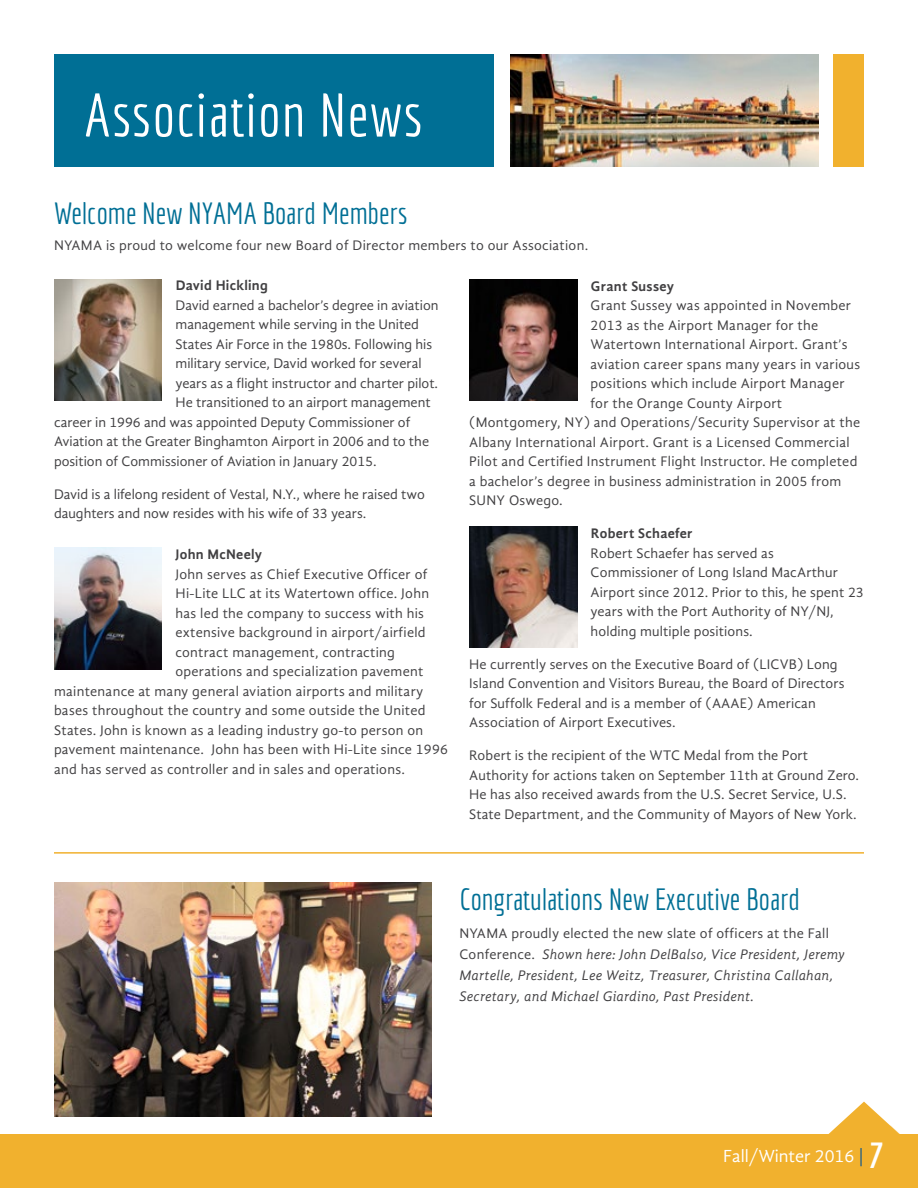
<style>
.page{position:relative;width:918px;height:1188px;background:#fff}
.page>*{position:absolute;margin:0;border:0;box-sizing:border-box;transform-origin:0 0}
.t1{font:60px "Economica";letter-spacing:.02em;color:#fff}
.t2{font:30px "Economica";color:#006f95}
.t3{font:18px "Gandhi Sans";color:#fff}
.t4{font:14.25px/19.5px "Gandhi Sans";letter-spacing:.01em;color:#414042}
.t5{font:italic 14.25px/21px "Gandhi Sans";letter-spacing:.02em;color:#414042}
.t6{font:700 14.25px "Gandhi Sans";letter-spacing:.02em;color:#414042}
.s1{font-style:normal}
.s2{color:#005295}
.s3{font-family:"Economica";font-weight:700;font-size:36px}
</style>
<div class="page">
<img style="left:511px;top:54px;width:308px;height:113px">
<div style="left:54px;top:54px;width:439px;height:113px;background:#006f95"></div>
<div style="left:834px;top:54px;width:30px;height:113px;background:#f1b12e"></div>
<img style="left:54px;top:279px;width:108px;height:121px">
<img style="left:54px;top:548px;width:108px;height:121px">
<img style="left:469px;top:279px;width:108px;height:121px">
<img style="left:469px;top:526px;width:108px;height:122px">
<img style="left:54px;top:882px;width:378px;height:235px">
<hr style="left:54px;top:852px;width:810px;height:2px;background:#f1b12e">
<div style="left:0;top:1134px;width:918px;height:54px;background:#f1b12e"></div>
<svg style="left:828px;top:1102px;width:72px;height:32px"></svg>
<h1 class="t1" style="left:84px;top:81px;width:340px">Association News</h1>
<h2 class="t2" style="left:54px;top:196px;width:355px">Welcome New NYAMA Board Members</h2>
<p class="t4" style="left:54px;top:236px;width:536px">NYAMA is proud to welcome four new Board of Director members to our Association.</p>
<p class="t6" style="left:176px;top:277px;width:94px">David Hickling</p>
<p class="t4" style="left:176px;top:295px;width:265px">David earned a bachelor’s degree in aviation</p>
<p class="t4" style="left:176px;top:315px;width:245px">management while serving in the United</p>
<p class="t4" style="left:176px;top:334px;width:258px">States Air Force in the 1980s. Following his</p>
<p class="t4" style="left:176px;top:354px;width:248px">military service, David worked for several</p>
<p class="t4" style="left:176px;top:373px;width:264px">years as a flight instructor and charter pilot.</p>
<p class="t4" style="left:176px;top:393px;width:257px">He transitioned to an airport management</p>
<p class="t4" style="left:54px;top:412px;width:358px">career in 1996 and was appointed Deputy Commissioner of</p>
<p class="t4" style="left:54px;top:432px;width:377px">Aviation at the Greater Binghamton Airport in 2006 and to the</p>
<p class="t4" style="left:54px;top:451px;width:324px">position of Commissioner of Aviation in January 2015.</p>
<p class="t4" style="left:54px;top:484px;width:372px">David is a lifelong resident of Vestal, N.Y., where he raised two daughters and now resides with his wife of 33 years.</p>
<p class="t6" style="left:176px;top:546px;width:88px">John McNeely</p>
<p class="t4" style="left:176px;top:564px;width:253px">John serves as Chief Executive Officer of</p>
<p class="t4" style="left:176px;top:584px;width:255px">Hi-Lite LLC at its Watertown office. John</p>
<p class="t4" style="left:176px;top:603px;width:250px">has led the company to success with his</p>
<p class="t4" style="left:176px;top:623px;width:252px">extensive background in airport/airfield</p>
<p class="t4" style="left:176px;top:642px;width:221px">contract management, contracting</p>
<p class="t4" style="left:176px;top:662px;width:249px">operations and specialization pavement</p>
<p class="t4" style="left:54px;top:681px;width:371px">maintenance at many general aviation airports and military</p>
<p class="t4" style="left:54px;top:701px;width:373px">bases throughout the country and some outside the United</p>
<p class="t4" style="left:54px;top:720px;width:371px">States. John is known as a leading industry go-to person on</p>
<p class="t4" style="left:54px;top:740px;width:396px">pavement maintenance. John has been with Hi-Lite since 1996</p>
<p class="t4" style="left:54px;top:759px;width:352px">and has served as controller and in sales and operations.</p>
<p class="t6" style="left:591px;top:278px;width:85px">Grant Sussey</p>
<p class="t4" style="left:591px;top:296px;width:262px">Grant Sussey was appointed in November</p>
<p class="t4" style="left:591px;top:315px;width:229px">2013 as the Airport Manager for the</p>
<p class="t4" style="left:591px;top:335px;width:258px">Watertown International Airport. Grant’s</p>
<p class="t4" style="left:591px;top:354px;width:271px">aviation career spans many years in various</p>
<p class="t4" style="left:591px;top:374px;width:255px">positions which include Airport Manager</p>
<p class="t4" style="left:591px;top:393px;width:193px">for the Orange County Airport</p>
<p class="t4" style="left:469px;top:413px;width:393px">(Montgomery, NY) and Operations/Security Supervisor at the</p>
<p class="t4" style="left:469px;top:432px;width:382px">Albany International Airport. Grant is a Licensed Commercial</p>
<p class="t4" style="left:469px;top:452px;width:390px">Pilot and Certified Instrument Flight Instructor. He completed</p>
<p class="t4" style="left:469px;top:471px;width:374px">a bachelor’s degree in business administration in 2005 from</p>
<p class="t4" style="left:469px;top:491px;width:95px">SUNY Oswego.</p>
<p class="t6" style="left:591px;top:525px;width:103px">Robert Schaefer</p>
<p class="t4" style="left:591px;top:543px;width:275px">Robert Schaefer has served as Commissioner of Long Island MacArthur Airport since 2012. Prior to this, he spent 23 years with the Port Authority of NY/NJ, holding multiple positions.</p>
<p class="t4" style="left:469px;top:654px;width:377px">He currently serves on the Executive Board of (LICVB) Long Island Convention and Visitors Bureau, the Board of Directors for Suffolk Federal and is a member of (AAAE) American Association of Airport Executives.</p>
<p class="t4" style="left:469px;top:746px;width:392px">Robert is the recipient of the WTC Medal from the Port Authority for actions taken on September 11th at Ground Zero.<br>He has also received awards from the U.S. Secret Service, U.S.<br>State Department, and the Community of Mayors of New York.</p>
<h2 class="t2" style="left:459px;top:883px;width:342px">Congratulations New Executive Board</h2>
<p class="t5" style="left:459px;top:923px;width:387px"><span class="s1">NYAMA proudly elected the new slate of officers at the Fall Conference.</span> Shown here: John DelBalso, Vice President, Jeremy Martelle, President, Lee Weitz, Treasurer, Christina Callahan, Secretary, and Michael Giardino, Past President.</p>
<p class="t3" style="left:723px;top:1145px;width:162px">Fall/Winter 2016 <span class="s2">|</span> <span class="s3">7</span></p>
</div>
